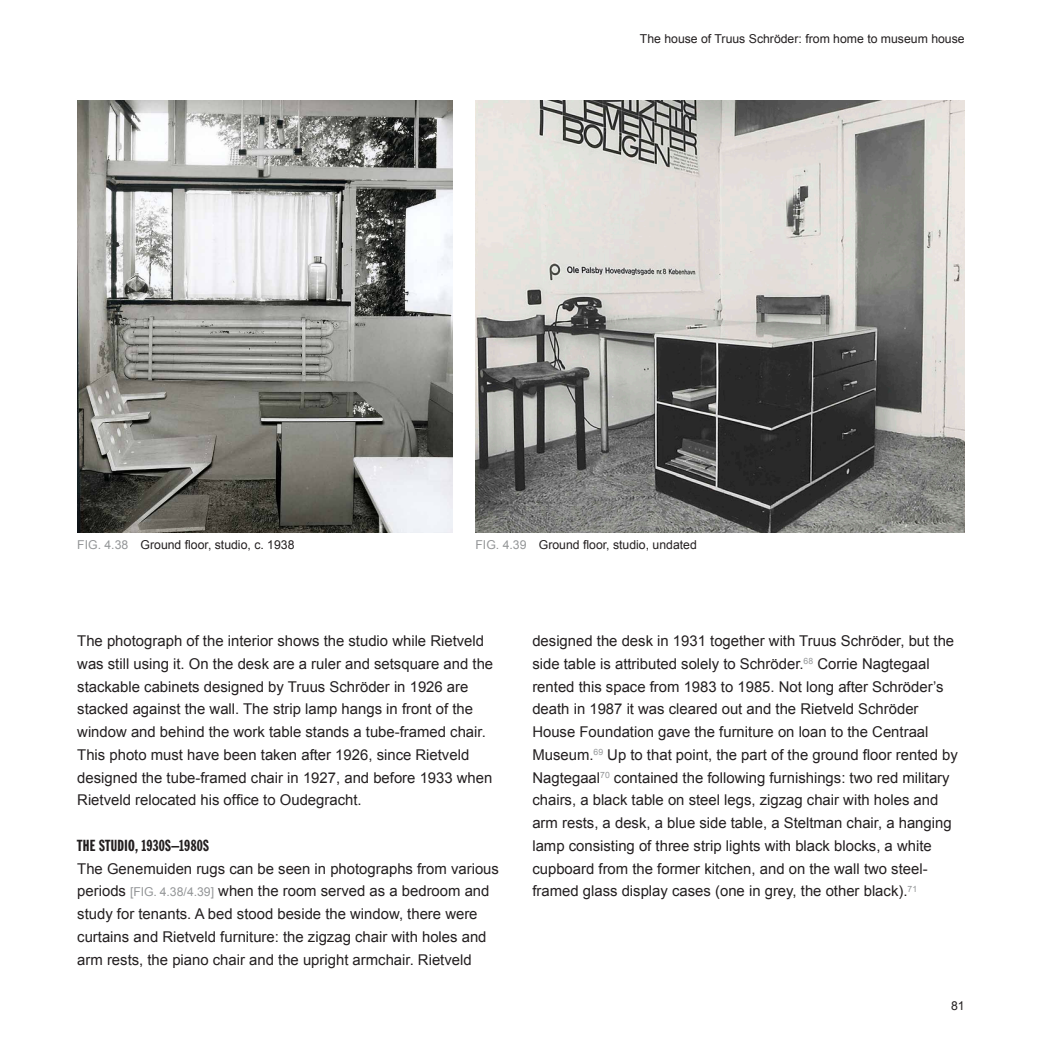
<style>
.page{position:relative;width:1042px;height:1042px;background:#fff}
.page>*{position:absolute;margin:0;border:0;box-sizing:border-box;transform-origin:0 0}
.HEADING_Main_3{font:15.75px "Franklin Gothic Std Extra Cond";letter-spacing:.02em;color:#231f20}
.BODY_Normal{font:14.88px/22.8px "Arial";color:#231f20}
.t1{font:12.25px "Arial";color:#231f20}
.s1{color:#949698}
.s2{font-size:12.25px;color:#949698}
</style>
<div class="page">
<img style="left:77px;top:100px;width:376px;height:432px">
<img style="left:475px;top:100px;width:489px;height:432px">
<p class="t1" style="left:640px;top:31px;width:326px">The house of Truus Schröder: from home to museum house</p>
<p class="t1" style="left:77px;top:537px;width:219px"><span class="s1">FIG. 4.38</span> Ground floor, studio, c. 1938</p>
<p class="t1" style="left:475px;top:537px;width:223px"><span class="s1">FIG. 4.39</span> Ground floor, studio, undated</p>
<p class="BODY_Normal" style="left:77px;top:630px;width:417px">The photograph of the interior shows the studio while Rietveld was still using it. On the desk are a ruler and setsquare and the stackable cabinets designed by Truus Schröder in 1926 are stacked against the wall. The strip lamp hangs in front of the window and behind the work table stands a tube-framed chair.<br>This photo must have been taken after 1926, since Rietveld designed the tube-framed chair in 1927, and before 1933 when Rietveld relocated his office to Oudegracht.</p>
<p class="HEADING_Main_3" style="left:77px;top:837px;width:133px">THE STUDIO, 1930S–1980S</p>
<p class="BODY_Normal" style="left:77px;top:857px;width:423px">The Genemuiden rugs can be seen in photographs from various periods <span class="s2">[FIG. 4.38/4.39]</span> when the room served as a bedroom and study for tenants. A bed stood beside the window, there were curtains and Rietveld furniture: the zigzag chair with holes and arm rests, the piano chair and the upright armchair. Rietveld</p>
<p class="BODY_Normal" style="left:532px;top:630px;width:427px">designed the desk in 1931 together with Truus Schröder, but the side table is attributed solely to Schröder.<sup>68</sup> Corrie Nagtegaal rented this space from 1983 to 1985. Not long after Schröder’s death in 1987 it was cleared out and the Rietveld Schröder House Foundation gave the furniture on loan to the Centraal Museum.<sup>69</sup> Up to that point, the part of the ground floor rented by Nagtegaal<sup>70</sup> contained the following furnishings: two red military chairs, a black table on steel legs, zigzag chair with holes and arm rests, a desk, a blue side table, a Steltman chair, a hanging lamp consisting of three strip lights with black blocks, a white cupboard from the former kitchen, and on the wall two steel&shy;framed glass display cases (one in grey, the other black).<sup>71</sup></p>
<p class="t1" style="left:951px;top:998px;width:15px">81</p>
</div>
